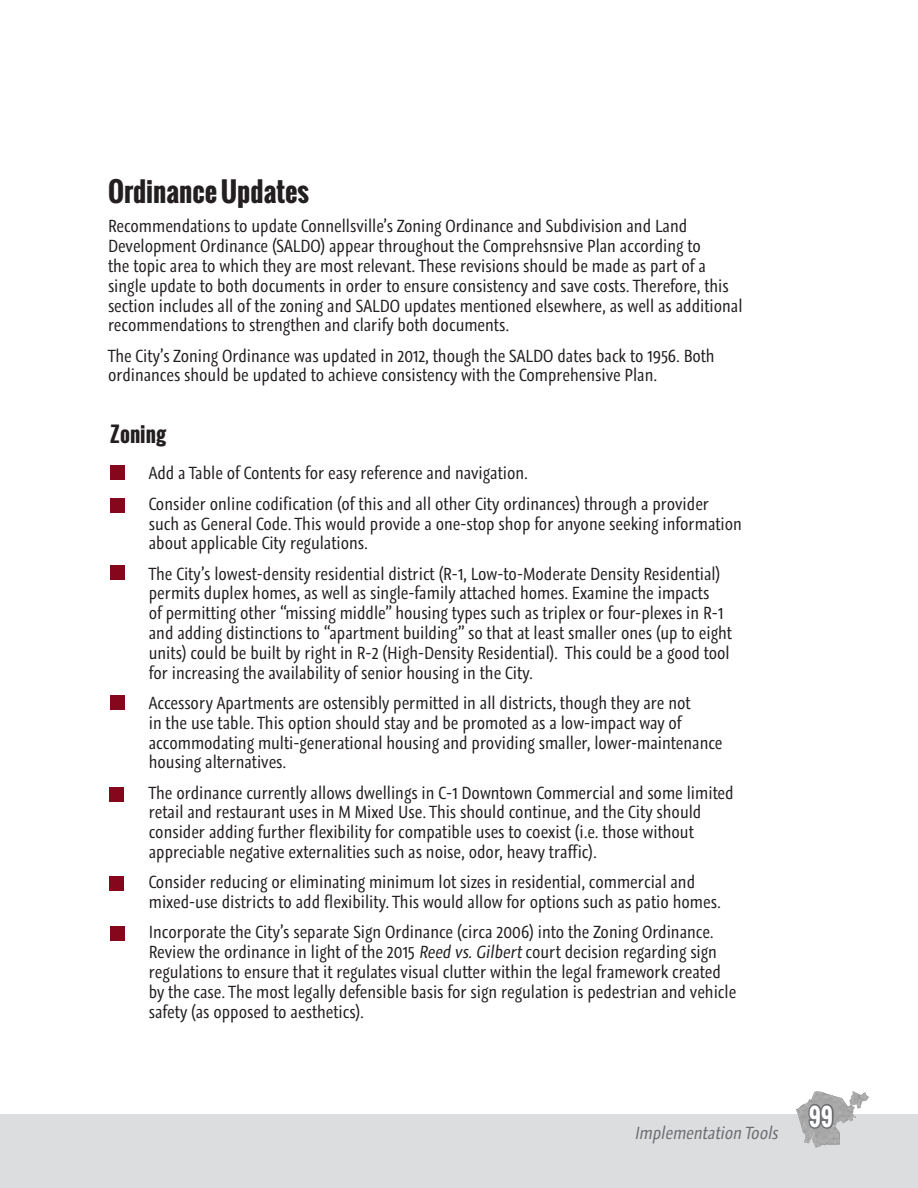
<style>
.page{position:relative;width:918px;height:1188px;background:#fff}
.page>*{position:absolute;margin:0;border:0;box-sizing:border-box;transform-origin:0 0}
.t1{font:700 27px "Oswald";color:#231f20}
.t2{font:700 24px "Oswald";color:#fff;scale:.9 1}
.t3{font:700 21px "Oswald";color:#231f20}
.Body_Text_Y_all{font:16.5px/19.8px "Graublau Web";color:#231f20}
.t4{font:italic 16.5px "Graublau Web";color:#6c6d70}
</style>
<div class="page">
<div style="left:0;top:1114px;width:918px;height:73px;background:#dcdddf"></div>
<img style="left:796px;top:1091px;width:73px;height:57px">
<svg style="left:807px;top:1102px;width:28px;height:28px"></svg>
<div style="left:111px;top:465px;width:14px;height:15px;background:#85071c"></div>
<div style="left:111px;top:498px;width:14px;height:15px;background:#85071c"></div>
<div style="left:111px;top:566px;width:14px;height:14px;background:#85071c"></div>
<div style="left:111px;top:696px;width:14px;height:14px;background:#85071c"></div>
<div style="left:111px;top:926px;width:14px;height:14px;background:#85071c"></div>
<div style="left:109px;top:787px;width:14px;height:15px;background:#85071c"></div>
<div style="left:109px;top:876px;width:14px;height:15px;background:#85071c"></div>
<p class="t1" style="left:108px;top:172px;width:203px">Ordinance Updates</p>
<p class="Body_Text_Y_all" style="left:108px;top:216px;width:636px">Recommendations to update Connellsville’s Zoning Ordinance and Subdivision and Land Development Ordinance (SALDO) appear throughout the Comprehsnsive Plan according to<br>the topic area to which they are most relevant. These revisions should be made as part of a single update to both documents in order to ensure consistency and save costs. Therefore, this section includes all of the zoning and SALDO updates mentioned elsewhere, as well as additional recommendations to strengthen and clarify both documents.</p>
<p class="Body_Text_Y_all" style="left:108px;top:346px;width:608px">The City’s Zoning Ordinance was updated in 2012, though the SALDO dates back to 1956. Both ordinances should be updated to achieve consistency with the Comprehensive Plan.</p>
<p class="t3" style="left:110px;top:418px;width:58px">Zoning</p>
<p class="Body_Text_Y_all" style="left:149px;top:463px;width:381px">Add a Table of Contents for easy reference and navigation.</p>
<p class="Body_Text_Y_all" style="left:149px;top:494px;width:595px">Consider online codification (of this and all other City ordinances) through a provider such as General Code. This would provide a one-stop shop for anyone seeking information about applicable City regulations.</p>
<p class="Body_Text_Y_all" style="left:149px;top:564px;width:585px">The City’s lowest-density residential district (R-1, Low-to-Moderate Density Residential) permits duplex homes, as well as single-family attached homes. Examine the impacts<br>of permitting other “missing middle” housing types such as triplex or four-plexes in R-1 and adding distinctions to “apartment building” so that at least smaller ones (up to eight units) could be built by right in R-2 (High-Density Residential). This could be a good tool for increasing the availability of senior housing in the City.</p>
<p class="Body_Text_Y_all" style="left:149px;top:693px;width:575px">Accessory Apartments are ostensibly permitted in all districts, though they are not<br>in the use table. This option should stay and be promoted as a low-impact way of accommodating multi-generational housing and providing smaller, lower-maintenance housing alternatives.</p>
<p class="Body_Text_Y_all" style="left:149px;top:783px;width:586px">The ordinance currently allows dwellings in C-1 Downtown Commercial and some limited retail and restaurant uses in M Mixed Use. This should continue, and the City should consider adding further flexibility for compatible uses to coexist (i.e. those without appreciable negative externalities such as noise, odor, heavy traffic).</p>
<p class="Body_Text_Y_all" style="left:149px;top:872px;width:573px">Consider reducing or eliminating minimum lot sizes in residential, commercial and mixed-use districts to add flexibility. This would allow for options such as patio homes.</p>
<p class="Body_Text_Y_all" style="left:149px;top:922px;width:589px">Incorporate the City’s separate Sign Ordinance (circa 2006) into the Zoning Ordinance.<br>Review the ordinance in light of the 2015 Reed vs.Gilbertcourt decision regarding sign regulations to ensure that it regulates visual clutter within the legal framework created by the case. The most legally defensible basis for sign regulation is pedestrian and vehicle safety (as opposed to aesthetics).</p>
<p class="t4" style="left:634px;top:1121px;width:149px">Implementation Tools</p>
<h2 class="t2" style="left:809px;top:1099px;width:28px">99</h2>
</div>
